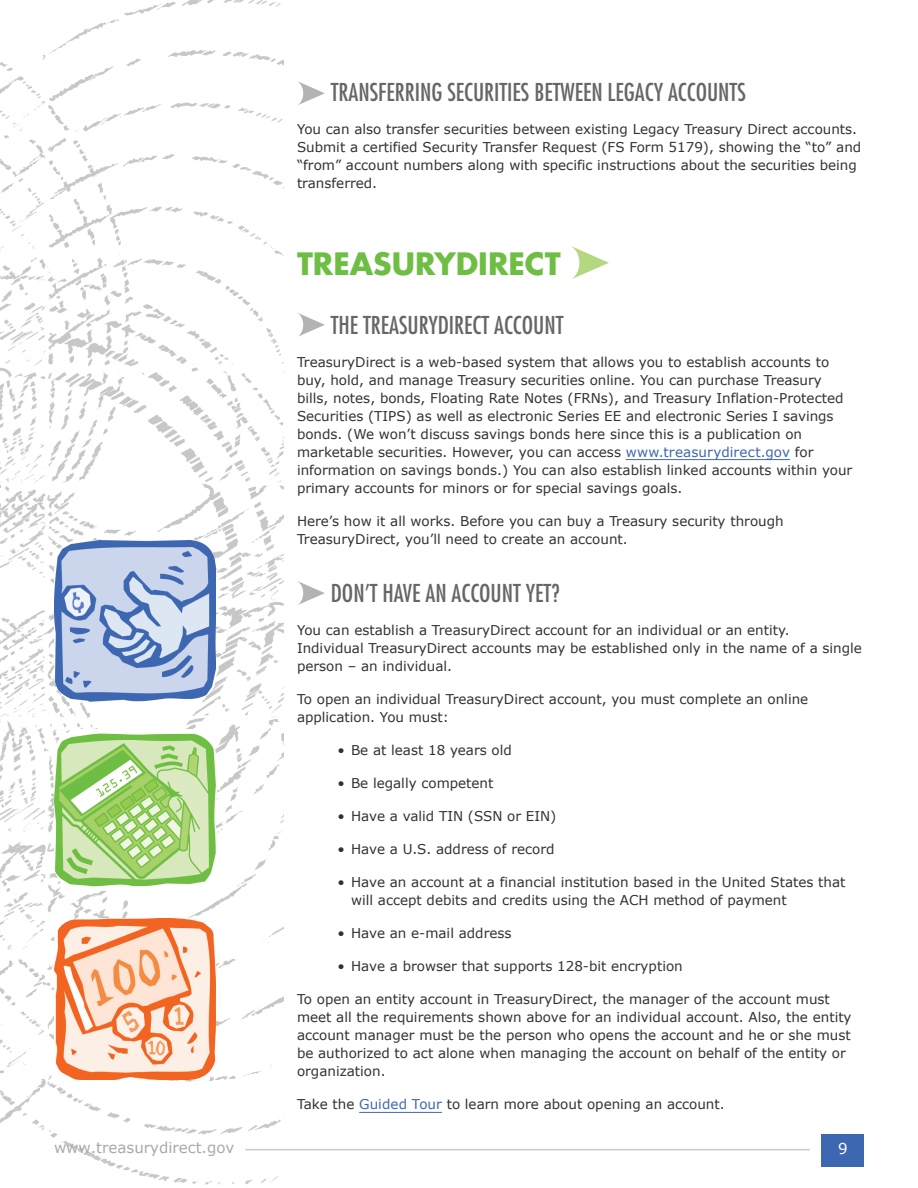
<style>
.page{position:relative;width:918px;height:1188px;background:#fff}
.page>*{position:absolute;margin:0;border:0;box-sizing:border-box;transform-origin:0 0}
.t1{font:700 30px "Futura Std";color:#6ebe44}
.t2{font:condensed 24px "Futura Std";color:#666}
.t3{font:15px "Verdana";color:#a9a9a9}
.t4{font:15px "Verdana";color:#fff}
.t5{font:13.5px/18px "Verdana";color:#313232}
.s1{color:#3e67b1}
</style>
<div class="page">
<hr style="left:626px;top:459px;width:164px;height:1px;background:#3e67b1">
<hr style="left:359px;top:1112px;width:83px;height:1px;background:#3e67b1">
<img style="left:0;top:0;width:284px;height:1185px">
<img style="left:54px;top:540px;width:162px;height:162px">
<div style="left:54px;top:729px;width:162px;height:162px;background:#fff;border-radius:27px"></div>
<img style="left:54px;top:734px;width:162px;height:152px">
<img style="left:54px;top:918px;width:162px;height:162px">
<svg style="left:297px;top:81px;width:28px;height:24px"></svg>
<svg style="left:297px;top:581px;width:28px;height:24px"></svg>
<svg style="left:298px;top:313px;width:27px;height:24px"></svg>
<svg style="left:571px;top:246px;width:38px;height:33px"></svg>
<div style="left:822px;top:1134px;width:42px;height:32px;background:#3e67b1"></div>
<hr style="left:245px;top:1149px;width:565px;height:1px;background:#cbcbcb">
<h2 class="t2" style="left:331px;top:78px;width:417px">TRANSFERRING SECURITIES BETWEEN LEGACY ACCOUNTS</h2>
<p class="t5" style="left:297px;top:120px;width:566px">You can also transfer securities between existing Legacy Treasury Direct accounts.<br>Submit a certified Security Transfer Request (FS Form 5179), showing the “to” and “from” account numbers along with specific instructions about the securities being transferred.</p>
<h1 class="t1" style="left:297px;top:244px;width:265px">TREASURYDIRECT</h1>
<h2 class="t2" style="left:331px;top:310px;width:234px">THE TREASURYDIRECT ACCOUNT</h2>
<p class="t5" style="left:297px;top:353px;width:557px">TreasuryDirect is a web-based system that allows you to establish accounts to buy, hold, and manage Treasury securities online. You can purchase Treasury bills, notes, bonds, Floating Rate Notes (FRNs), and Treasury Inflation-Protected Securities (TIPS) as well as electronic Series EE and electronic Series I savings bonds. (We won’t discuss savings bonds here since this is a publication on marketable securities. However, you can access <span class="s1">www.treasurydirect.gov</span> for information on savings bonds.) You can also establish linked accounts within your primary accounts for minors or for special savings goals.</p>
<p class="t5" style="left:297px;top:512px;width:488px">Here’s how it all works. Before you can buy a Treasury security through<br>TreasuryDirect, you’ll need to create an account.</p>
<h2 class="t2" style="left:331px;top:579px;width:230px">DON’T HAVE AN ACCOUNT YET?</h2>
<p class="t5" style="left:297px;top:621px;width:566px">You can establish a TreasuryDirect account for an individual or an entity.<br>Individual TreasuryDirect accounts may be established only in the name of a single person – an individual.</p>
<p class="t5" style="left:297px;top:690px;width:513px">To open an individual TreasuryDirect account, you must complete an online application. You must:</p>
<p class="t5" style="left:338px;top:741px;width:176px">• Be at least 18 years old</p>
<p class="t5" style="left:338px;top:774px;width:158px">• Be legally competent</p>
<p class="t5" style="left:338px;top:807px;width:220px">• Have a valid TIN (SSN or EIN)</p>
<p class="t5" style="left:338px;top:840px;width:219px">• Have a U.S. address of record</p>
<p class="t5" style="left:351px;top:873px;width:496px;text-indent:-14px">• Have an account at a financial institution based in the United States that will accept debits and credits using the ACH method of payment</p>
<p class="t5" style="left:338px;top:924px;width:176px">• Have an e-mail address</p>
<p class="t5" style="left:338px;top:957px;width:347px">• Have a browser that supports 128-bit encryption</p>
<p class="t5" style="left:297px;top:990px;width:556px">To open an entity account in TreasuryDirect, the manager of the account must meet all the requirements shown above for an individual account. Also, the entity account manager must be the person who opens the account and he or she must be authorized to act alone when managing the account on behalf of the entity or organization.</p>
<p class="t5" style="left:297px;top:1095px;width:429px">Take the <span class="s1">Guided Tour</span> to learn more about opening an account.</p>
<p class="t3" style="left:54px;top:1137px;width:182px">www.treasurydirect.gov</p>
<p class="t4" style="left:838px;top:1138px;width:11px">9</p>
</div>
